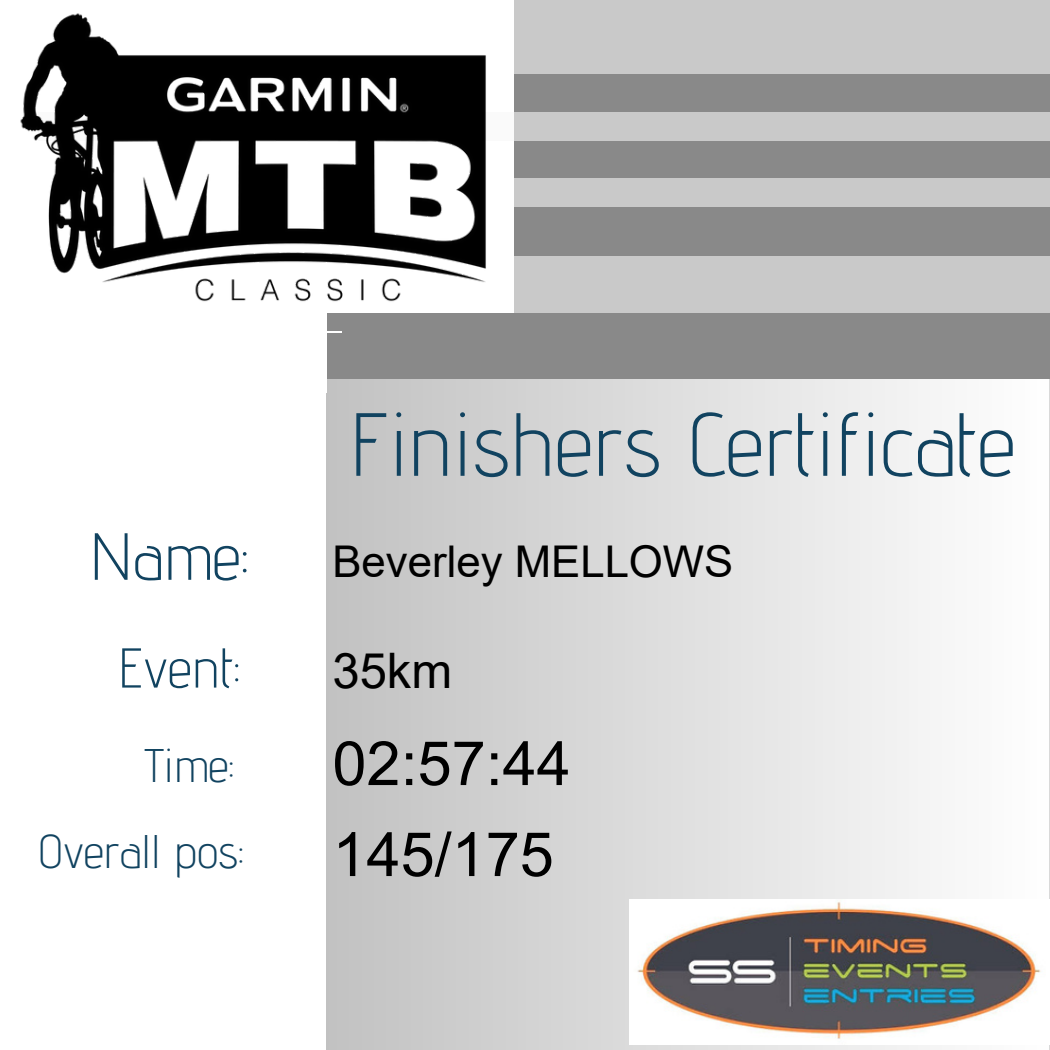
<style>
.page{position:relative;width:1050px;height:1050px;background:#fff}
.page>*{position:absolute;margin:0;border:0;box-sizing:border-box;transform-origin:0 0}
.t1{font:300 89.42px "Advent Pro";color:#114360}
.t2{font:300 66.5px "Advent Pro";color:#114360}
.t3{font:61.25px/91px "Arial";color:#000}
.t4{font:300 56px "Advent Pro";color:#114360}
.t5{font:49px "Arial";color:#000}
.t6{font:300 47.07px "Advent Pro";color:#114360}
.t7{font:43.75px "Arial";color:#000}
</style>
<div class="page">
<svg style="left:326px;top:379px;width:604px;height:671px"></svg>
<div style="left:0;top:0;width:1050px;height:379px;background:#898989"></div>
<img style="left:629px;top:899px;width:412px;height:146px">
<div style="left:75px;top:256px;width:975px;height:57px;background:#c9c9c9"></div>
<div style="left:0;top:0;width:327px;height:393px;background:#fff"></div>
<hr style="left:75px;top:331px;width:266px;height:1px;background:#fff">
<div style="left:38px;top:178px;width:1012px;height:29px;background:#c9c9c9"></div>
<div style="left:0;top:0;width:1050px;height:73px;background:#c9c9c9"></div>
<div style="left:0;top:0;width:513px;height:313px;background:#fff"></div>
<div style="left:38px;top:112px;width:1012px;height:29px;background:#c9c9c9"></div>
<img style="left:20px;top:13px;width:477px;height:289px">
<p class="t2" style="left:90px;top:516px;width:160px">Name:</p>
<p class="t4" style="left:118px;top:634px;width:123px">Event:</p>
<p class="t6" style="left:145px;top:737px;width:91px">Time:</p>
<p class="t6" style="left:38px;top:823px;width:207px">Overall pos:</p>
<p class="t1" style="left:349px;top:390px;width:668px">Finishers Certificate</p>
<p class="t7" style="left:332px;top:537px;width:402px">Beverley MELLOWS</p>
<p class="t5" style="left:332px;top:644px;width:121px">35km</p>
<p class="t3" style="left:332px;top:718px;width:240px">02:57:44<br>145/175</p>
</div>
